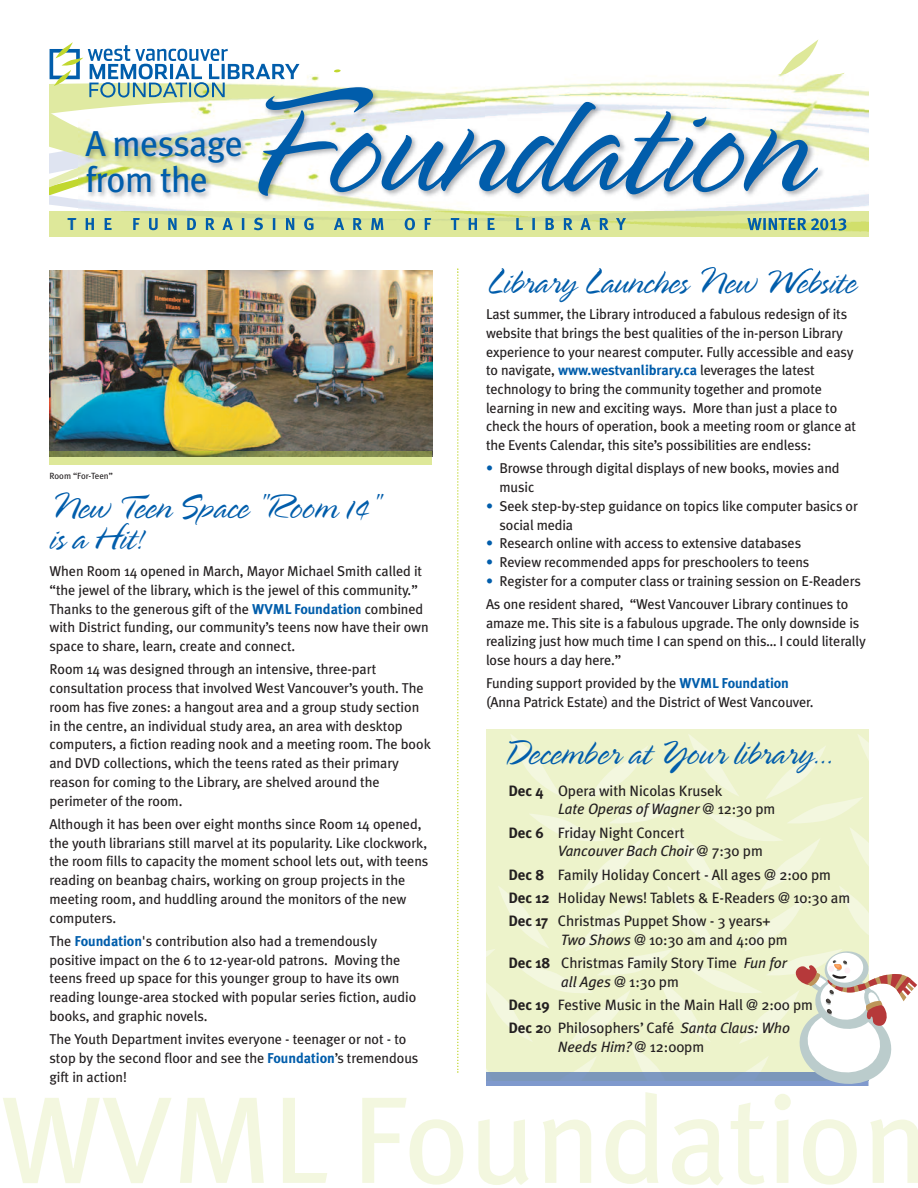
<style>
.page{position:relative;width:918px;height:1188px;background:#fff}
.page>*{position:absolute;margin:0;border:0;box-sizing:border-box;transform-origin:0 0}
.t1{font:300 161.4px "Spring LP";letter-spacing:-.005em;color:#015dab}
.t2{font:123.45px "Meta Plus";letter-spacing:-.01em;color:#f3f7df}
.t3{font:300 37.5px/31.5px "Spring LP";letter-spacing:-.005em;color:#015dab}
.t4{font:36px "Meta Plus";letter-spacing:-.02em;color:#015dab}
.t5{font:15px/23.2px "Meta Plus";letter-spacing:-.005em;color:#231f20}
.t6{font:italic 15px "Meta Plus";letter-spacing:-.005em;color:#231f20}
.t7{font:14.25px/18.8px "Meta Plus";letter-spacing:-.005em;color:#231f20}
.t8{font:9px "Meta Plus";letter-spacing:-.005em;color:#231f20}
.s1{font-weight:700;color:#015dab}
.s2{color:#015dab}
.s3{font-weight:700}
.s4{font-style:italic}
.s5{font-style:normal}
</style>
<div class="page">
<svg style="left:50px;top:98px;width:131px;height:96px"></svg>
<svg style="left:334px;top:69px;width:7px;height:4px"></svg>
<svg style="left:781px;top:40px;width:63px;height:34px"></svg>
<img style="left:500px;top:268px;width:23px;height:4px">
<img style="left:181px;top:74px;width:687px;height:163px">
<svg style="left:457px;top:268px;width:2px;height:805px"></svg>
<svg style="left:777px;top:101px;width:92px;height:136px"></svg>
<img style="left:747px;top:218px;width:99px;height:13px">
<img style="left:78px;top:120px;width:103px;height:117px">
<img style="left:84px;top:218px;width:94px;height:12px">
<img style="left:186px;top:218px;width:194px;height:12px">
<img style="left:258px;top:120px;width:227px;height:76px">
<svg style="left:50px;top:42px;width:250px;height:56px"></svg>
<img style="left:50px;top:271px;width:382px;height:181px">
<div style="left:50px;top:456px;width:382px;height:9px;background:#dee899"></div>
<img style="left:50px;top:452px;width:382px;height:4px">
<svg style="left:486px;top:734px;width:431px;height:352px;background:#eaefd2"></svg>
<h3 class="t4" style="left:86px;top:122px;width:159px">A message</h3>
<h3 class="t4" style="left:86px;top:158px;width:124px">from the</h3>
<h1 class="t1" style="left:240px;top:90px;width:571px">Foundation</h1>
<h3 class="t3" style="left:486px;top:268px;width:372px">Library Launches New Website</h3>
<p class="t7" style="left:486px;top:305px;width:372px">Last summer, the Library introduced a fabulous redesign of its website that brings the best qualities of the in-person Library experience to your nearest computer. Fully accessible and easy to navigate, <span class="s1">www.westvanlibrary.ca</span> leverages the latest technology to bring the community together and promote learning in new and exciting ways. More than just a place to check the hours of operation, book a meeting room or glance at the Events Calendar, this site’s possibilities are endless:</p>
<p class="t7" style="left:500px;top:459px;width:342px;text-indent:-13px"><span class="s2">•</span> Browse through digital displays of new books, movies and music</p>
<p class="t7" style="left:500px;top:497px;width:360px;text-indent:-14px"><span class="s2">•</span> Seek step-by-step guidance on topics like computer basics or social media</p>
<p class="t7" style="left:486px;top:534px;width:317px"><span class="s2">•</span> Research online with access to extensive databases</p>
<p class="t7" style="left:486px;top:553px;width:325px"><span class="s2">•</span> Review recommended apps for preschoolers to teens</p>
<p class="t7" style="left:486px;top:569px;width:376px;line-height:23.1px"><span class="s2">•</span> Register for a computer class or training session on E-Readers<br>As one resident shared, “West Vancouver Library continues to</p>
<p class="t7" style="left:486px;top:613px;width:381px">amaze me. This site is a fabulous upgrade. The only downside is realizing just how much time I can spend on this… I could literally lose hours a day here.”</p>
<p class="t7" style="left:486px;top:674px;width:329px">Funding support provided by the <span class="s1">WVML Foundation </span>(Anna Patrick Estate) and the District of West Vancouver.</p>
<p class="t8" style="left:50px;top:471px;width:65px">Room “For-Teen”</p>
<h3 class="t3" style="left:50px;top:493px;width:331px">New Teen Space "Room 14" is a Hit!</h3>
<p class="t7" style="left:50px;top:562px;width:381px">When Room 14 opened in March, Mayor Michael Smith called it “the jewel of the library, which is the jewel of this community.” Thanks to the generous gift of the <span class="s1">WVML Foundation</span> combined with District funding, our community’s teens now have their own space to share, learn, create and connect.</p>
<p class="t7" style="left:50px;top:660px;width:383px">Room 14 was designed through an intensive, three-part consultation process that involved West Vancouver’s youth. The room has five zones: a hangout area and a group study section in the centre, an individual study area, an area with desktop computers, a fiction reading nook and a meeting room. The book and DVD collections, which the teens rated as their primary reason for coming to the Library, are shelved around the perimeter of the room.</p>
<p class="t7" style="left:50px;top:814px;width:380px">Although it has been over eight months since Room 14 opened, the youth librarians still marvel at its popularity. Like clockwork, the room fills to capacity the moment school lets out, with teens reading on beanbag chairs, working on group projects in the meeting room, and huddling around the monitors of the new computers.</p>
<p class="t7" style="left:50px;top:931px;width:368px">The <span class="s1">Foundation</span>'s contribution also had a tremendously positive impact on the 6 to 12-year-old patrons. Moving the teens freed up space for this younger group to have its own reading lounge-area stocked with popular series fiction, audio books, and graphic novels.</p>
<p class="t7" style="left:50px;top:1030px;width:371px">The Youth Department invites everyone - teenager or not - to stop by the second floor and see the <span class="s1">Foundation</span>’s tremendous gift in action!</p>
<h3 class="t3" style="left:504px;top:740px;width:331px">December at Your library…</h3>
<p class="t5" style="left:558px;top:781px;width:219px;line-height:18.8px;text-indent:-50px"><span class="s3">Dec 4</span> Opera with Nicolas Krusek<br><span class="s4">Late Operas of Wagner</span> @ 12:30 pm</p>
<p class="t5" style="left:558px;top:823px;width:206px;line-height:18.8px;text-indent:-50px"><span class="s3">Dec 6</span> Friday Night Concert<br><span class="s4">Vancouver Bach Choir</span> @ 7:30 pm</p>
<p class="t5" style="left:508px;top:863px;width:343px"><span class="s3">Dec 8</span> Family Holiday Concert - All ages @ 2:00 pm<br><span class="s3">Dec 12</span> Holiday News! Tablets &amp; E-Readers @ 10:30 am<br><span class="s3">Dec 17</span> Christmas Puppet Show - 3 years+</p>
<p class="t5" style="left:508px;top:928px;width:281px;text-align:right"><span class="s4">Two Shows</span> @ 10:30 am and 4:00 pm<br><span class="s3">Dec 18</span> Christmas Family Story Time <span class="s4">Fun for</span></p>
<p class="t5" style="left:508px;top:970px;width:306px;text-indent:53px"><span class="s4">all Ages</span> @ 1:30 pm<br><span class="s3">Dec 19</span> Festive Music in the Main Hall @ 2:00 pm<br><span class="s3">Dec 2</span>0 Philosophers’ Café <span class="s4">Santa Claus: Who</span></p>
<p class="t6" style="left:558px;top:1038px;width:148px">Needs Him? <span class="s5">@ 12:00pm</span></p>
<h2 class="t2" style="left:0;top:1068px;width:930px">WVML Foundation</h2>
</div>
